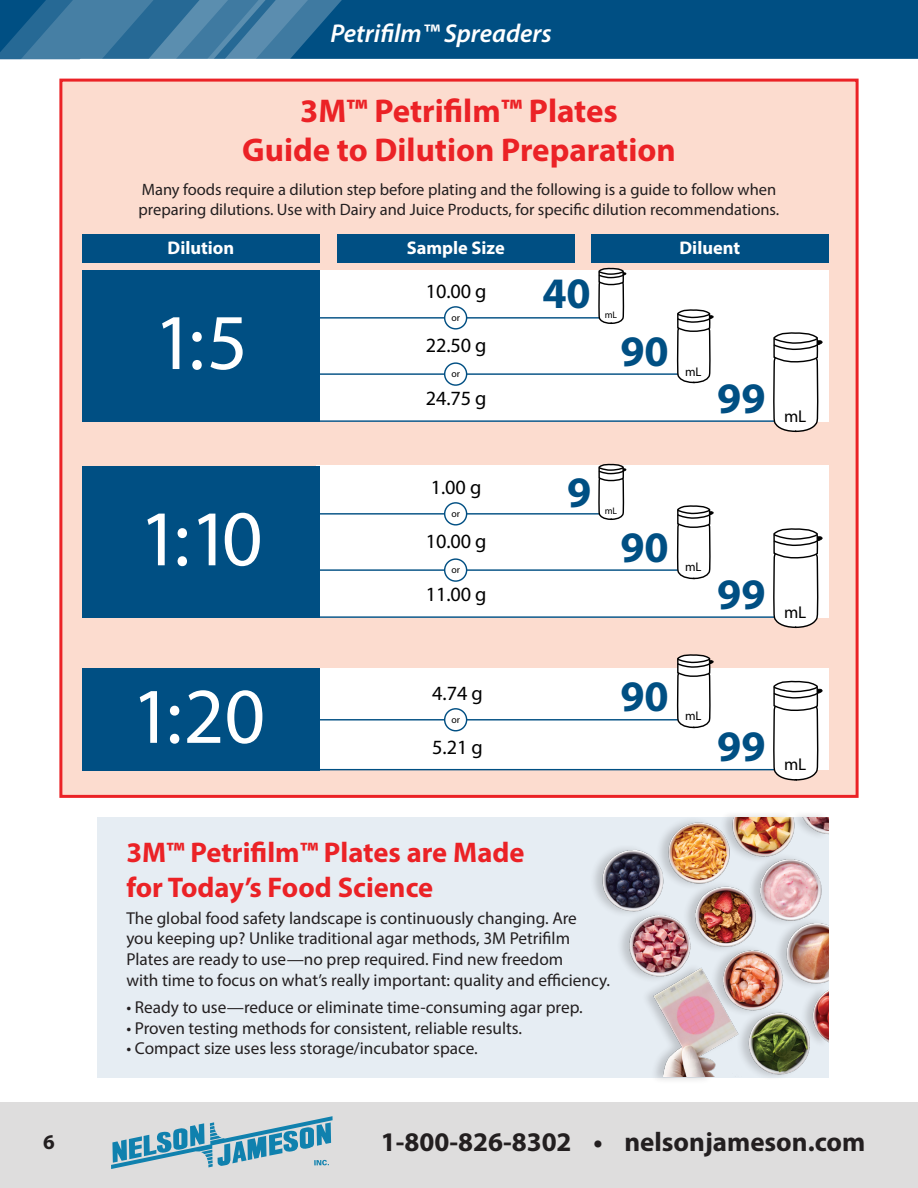
<style>
.page{position:relative;width:918px;height:1188px;background:#fff}
.page>*{position:absolute;margin:0;border:0;box-sizing:border-box;transform-origin:0 0}
.t1{font:79.5px "Myriad Pro";color:#fff}
.t2{font:700 43.65px "Myriad Pro";letter-spacing:-.005em;color:#004f83}
.Body{font:700 33px/39.6px "Myriad Pro";color:#eb2226;text-align:center}
.Product_Title{font:700 28.5px/34.2px "Myriad Pro";color:#eb2226}
.t3{font:700 27px "Myriad Pro";color:#231f20}
.Product_Title-2{font:italic 600 25.8px "Myriad Pro";color:#fff}
.t4{font:700 21px "Myriad Pro";color:#231f20}
.t5{font:20.25px "Myriad Pro";letter-spacing:-.005em;color:#000}
.t6{font:700 18.3px "Myriad Pro";color:#fff}
.Body-2{font:17.25px/20.7px "Myriad Pro";color:#231f20}
.t7{font:17.1px "Myriad Pro";color:#000}
.Product_Title-3{font:16.5px/19.8px "Myriad Pro";color:#231f20}
.t8{font:12.6px "Myriad Pro";color:#000}
.t9{font:9.75px "Myriad Pro";letter-spacing:-.005em;color:#000}
.t10{font:9.6px "Myriad Pro";color:#000}
</style>
<div class="page">
<div style="left:347px;top:0;width:571px;height:59px;background:#004f83"></div>
<svg style="left:0;top:0;width:347px;height:60px;background:#3a769e"></svg>
<div style="left:0;top:1102px;width:918px;height:86px;background:#dedddd"></div>
<div style="left:97px;top:818px;width:732px;height:260px;background:#e6edf3"></div>
<div style="left:59px;top:79px;width:800px;height:719px;background:#fcdccf;border:3px solid #eb2226"></div>
<div style="left:589px;top:810px;width:240px;height:274px;background:#231f20;opacity:.2"></div>
<img style="left:589px;top:818px;width:240px;height:259px">
<svg style="left:111px;top:1116px;width:222px;height:53px"></svg>
<div style="left:317px;top:466px;width:512px;height:152px;background:#fff"></div>
<hr style="left:318px;top:616px;width:460px;height:2px;background:#004f83">
<hr style="left:319px;top:569px;width:359px;height:2px;background:#004f83">
<div style="left:445px;top:559px;width:22px;height:22px;background:#fff;border-radius:50%"></div>
<div style="left:444px;top:558px;width:23px;height:24px;border:1px solid #004f83;border-radius:50%"></div>
<hr style="left:318px;top:513px;width:284px;height:2px;background:#004f83">
<div style="left:445px;top:503px;width:22px;height:22px;background:#fff;border-radius:50%"></div>
<div style="left:444px;top:502px;width:23px;height:24px;border:1px solid #004f83;border-radius:50%"></div>
<svg style="left:597px;top:463px;width:30px;height:57px"></svg>
<svg style="left:676px;top:505px;width:38px;height:75px"></svg>
<svg style="left:772px;top:528px;width:51px;height:101px"></svg>
<div style="left:82px;top:466px;width:238px;height:152px;background:#004f83"></div>
<div style="left:317px;top:668px;width:512px;height:102px;background:#fff"></div>
<hr style="left:318px;top:769px;width:460px;height:1px;background:#004f83">
<hr style="left:319px;top:719px;width:359px;height:2px;background:#004f83">
<div style="left:445px;top:709px;width:22px;height:22px;background:#fff;border-radius:50%"></div>
<div style="left:444px;top:708px;width:23px;height:23px;border:1px solid #004f83;border-radius:50%"></div>
<svg style="left:676px;top:654px;width:38px;height:75px"></svg>
<svg style="left:772px;top:680px;width:51px;height:101px"></svg>
<div style="left:82px;top:668px;width:238px;height:103px;background:#004f83"></div>
<div style="left:317px;top:270px;width:512px;height:152px;background:#fff"></div>
<hr style="left:318px;top:420px;width:460px;height:2px;background:#004f83">
<hr style="left:319px;top:373px;width:359px;height:2px;background:#004f83">
<div style="left:445px;top:363px;width:22px;height:22px;background:#fff;border-radius:50%"></div>
<div style="left:444px;top:362px;width:23px;height:24px;border:1px solid #004f83;border-radius:50%"></div>
<hr style="left:318px;top:317px;width:284px;height:2px;background:#004f83">
<div style="left:445px;top:307px;width:22px;height:22px;background:#fff;border-radius:50%"></div>
<div style="left:444px;top:306px;width:23px;height:24px;border:1px solid #004f83;border-radius:50%"></div>
<svg style="left:597px;top:267px;width:30px;height:57px"></svg>
<svg style="left:676px;top:309px;width:38px;height:75px"></svg>
<svg style="left:772px;top:332px;width:51px;height:101px"></svg>
<div style="left:82px;top:270px;width:238px;height:152px;background:#004f83"></div>
<div style="left:82px;top:235px;width:238px;height:28px;background:#004f83"></div>
<div style="left:337px;top:235px;width:238px;height:28px;background:#004f83"></div>
<div style="left:591px;top:235px;width:238px;height:28px;background:#004f83"></div>
<p class="Product_Title-2" style="left:330px;top:16px;width:223px">Petrifilm™ Spreaders</p>
<p class="Body" style="left:242px;top:90px;width:435px">3M™ Petrifilm™ Plates<br>Guide to Dilution Preparation</p>
<p class="Product_Title-3" style="left:139px;top:180px;width:642px">Many foods require a dilution step before plating and the following is a guide to follow when preparing dilutions. Use with Dairy and Juice Products, for specific dilution recommendations.</p>
<p class="t6" style="left:168px;top:236px;width:68px">Dilution</p>
<p class="t6" style="left:407px;top:236px;width:100px">Sample Size</p>
<p class="t6" style="left:679px;top:236px;width:62px">Diluent</p>
<p class="t1" style="left:154px;top:293px;width:96px">1:5</p>
<p class="t5" style="left:426px;top:279px;width:62px">10.00 g</p>
<p class="t5" style="left:426px;top:332px;width:62px">22.50 g</p>
<p class="t5" style="left:426px;top:386px;width:62px">24.75 g</p>
<p class="t9" style="left:451px;top:311px;width:10px">or</p>
<p class="t9" style="left:451px;top:368px;width:10px">or</p>
<p class="t2" style="left:542px;top:265px;width:50px">40</p>
<p class="t10" style="left:605px;top:309px;width:14px">mL</p>
<p class="t2" style="left:620px;top:323px;width:50px">90</p>
<p class="t8" style="left:685px;top:364px;width:18px">mL</p>
<p class="t2" style="left:717px;top:370px;width:50px">99</p>
<p class="t7" style="left:784px;top:406px;width:24px">mL</p>
<p class="t1" style="left:139px;top:490px;width:125px">1:10</p>
<p class="t5" style="left:431px;top:475px;width:52px">1.00 g</p>
<p class="t5" style="left:426px;top:528px;width:62px">10.00 g</p>
<p class="t5" style="left:426px;top:582px;width:62px">11.00 g</p>
<p class="t9" style="left:451px;top:507px;width:10px">or</p>
<p class="t9" style="left:451px;top:564px;width:10px">or</p>
<p class="t2" style="left:567px;top:464px;width:26px">9</p>
<p class="t10" style="left:605px;top:505px;width:14px">mL</p>
<p class="t2" style="left:620px;top:519px;width:50px">90</p>
<p class="t8" style="left:685px;top:560px;width:18px">mL</p>
<p class="t2" style="left:717px;top:566px;width:50px">99</p>
<p class="t7" style="left:784px;top:602px;width:24px">mL</p>
<p class="t1" style="left:131px;top:667px;width:135px">1:20</p>
<p class="t5" style="left:432px;top:681px;width:52px">4.74 g</p>
<p class="t5" style="left:432px;top:735px;width:52px">5.21 g</p>
<p class="t9" style="left:451px;top:713px;width:10px">or</p>
<p class="t2" style="left:620px;top:668px;width:50px">90</p>
<p class="t8" style="left:685px;top:708px;width:18px">mL</p>
<p class="t2" style="left:717px;top:718px;width:50px">99</p>
<p class="t7" style="left:784px;top:754px;width:24px">mL</p>
<p class="Product_Title" style="left:126px;top:835px;width:400px">3M™ Petrifilm™ Plates are Made for Today’s Food Science</p>
<p class="Body-2" style="left:126px;top:907px;width:485px">The global food safety landscape is continuously changing. Are<br>you keeping up? Unlike traditional agar methods, 3M Petrifilm Plates are ready to use—no prep required. Find new freedom<br>with time to focus on what’s really important: quality and efficiency.</p>
<p class="Body-2" style="left:126px;top:997px;width:458px">• Ready to use—reduce or eliminate time-consuming agar prep.</p>
<p class="Body-2" style="left:126px;top:1017px;width:397px">• Proven testing methods for consistent, reliable results.</p>
<p class="Body-2" style="left:126px;top:1038px;width:353px">• Compact size uses less storage/incubator space.</p>
<p class="t4" style="left:43px;top:1128px;width:13px">6</p>
<h3 class="t3" style="left:381px;top:1125px;width:486px">1-800-826-8302 • nelsonjameson.com</h3>
</div>
